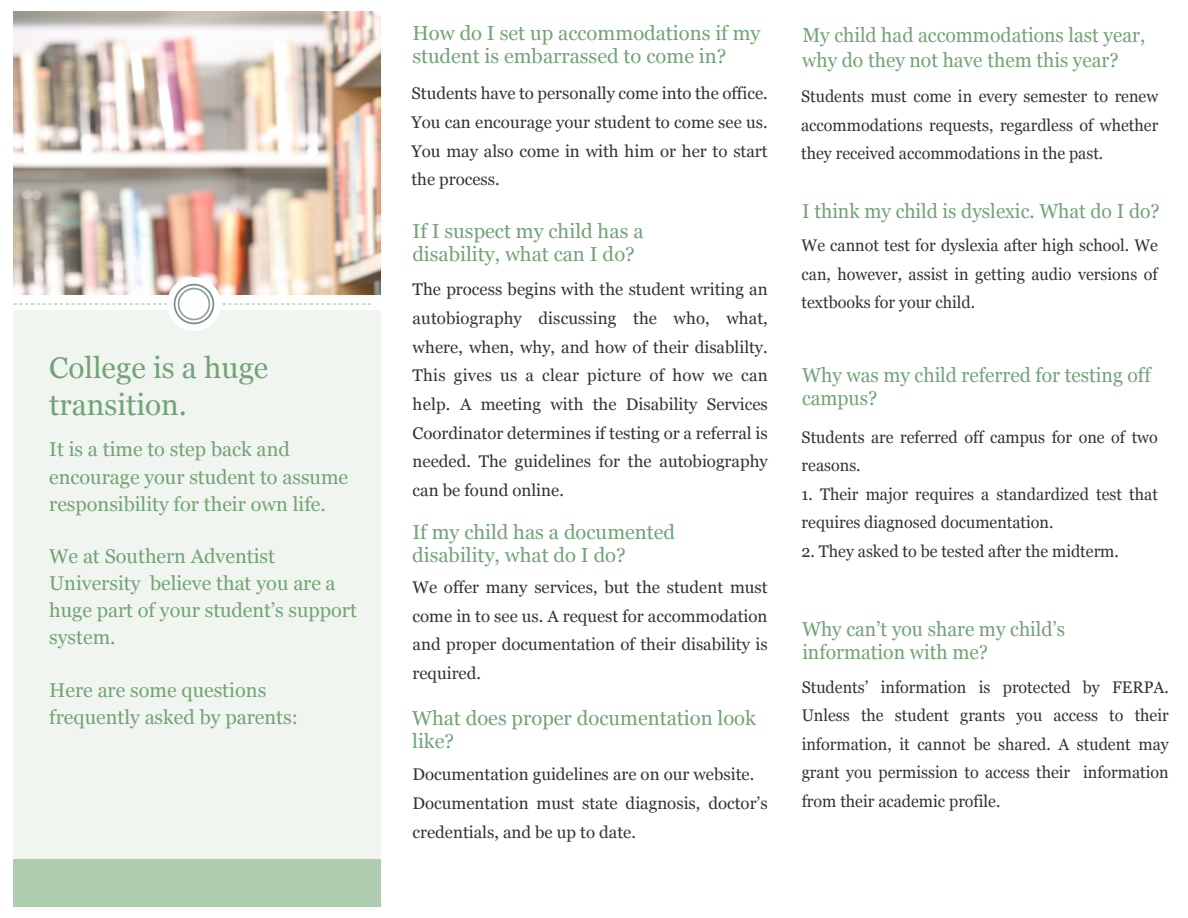
<style>
.page{position:relative;width:1188px;height:918px;background:#fff}
.page>*{position:absolute;margin:0;border:0;box-sizing:border-box;transform-origin:0 0}
.t1{font:29.85px/37.2px "Georgia";color:#72a376}
.t2{font:20.25px/23.1px "Georgia";color:#72a376}
.t3{font:20.1px/23px "Georgia";color:#72a376;scale:.96 1}
.t4{font:19.95px/27.2px "Georgia";color:#72a376}
.t5{font:16.8px/28.7px "Georgia";color:#333;text-align:justify}
.t6{font:16.8px/28.5px "Georgia";color:#333;text-align:justify;scale:.96 1}
</style>
<div class="page">
<div style="left:13px;top:311px;width:368px;height:596px;background:#f0f5f0"></div>
<img style="left:13px;top:11px;width:368px;height:284px">
<svg style="left:13px;top:277px;width:359px;height:54px"></svg>
<div style="left:13px;top:859px;width:368px;height:48px;background:#b0ccb0"></div>
<h1 class="t1" style="left:49px;top:348px;width:220px">College is a huge transition.</h1>
<p class="t4" style="left:49px;top:435px;width:301px">It is a time to step back and encourage your student to assume responsibility for their own life.</p>
<p class="t4" style="left:49px;top:542px;width:309px">We at Southern Adventist<br>University believe that you are a huge part of your student’s support system.</p>
<p class="t4" style="left:49px;top:676px;width:250px">Here are some questions frequently asked by parents:</p>
<p class="t2" style="left:413px;top:21px;width:349px">How do I set up accommodations if my student is embarrassed to come in?</p>
<p class="t5" style="left:411px;top:78px;width:358px">Students have to personally come into the office.<br>You can encourage your student to come see us.<br>You may also come in with him or her to start the process.</p>
<p class="t2" style="left:412px;top:218px;width:233px">If I suspect my child has a disability, what can I do?</p>
<p class="t5" style="left:413px;top:274px;width:357px">The process begins with the student writing an autobiography discussing the who, what, where, when, why, and how of their disablilty.<br>This gives us a clear picture of how we can help. A meeting with the Disability Services Coordinator determines if testing or a referral is needed. The guidelines for the autobiography can be found online.</p>
<p class="t2" style="left:412px;top:520px;width:264px">If my child has a documented disability, what do I do?</p>
<p class="t5" style="left:413px;top:572px;width:357px">We offer many services, but the student must come in to see us. A request for accommodation and proper documentation of their disability is required.</p>
<p class="t2" style="left:412px;top:706px;width:345px">What does proper documentation look like?</p>
<p class="t5" style="left:413px;top:760px;width:357px;text-align:left">Documentation guidelines are on our website.<br>Documentation must state diagnosis, doctor’s credentials, and be up to date.</p>
<p class="t3" style="left:802px;top:21px;width:359px;line-height:25.2px">My child had accommodations last year, why do they not have them this year?</p>
<p class="t6" style="left:801px;top:82px;width:374px">Students must come in every semester to renew accommodations requests, regardless of whether they received accommodations in the past.</p>
<p class="t3" style="left:802px;top:199px;width:374px">I think my child is dyslexic. What do I do?</p>
<p class="t6" style="left:802px;top:231px;width:373px">We cannot test for dyslexia after high school. We can, however, assist in getting audio versions of textbooks for your child.</p>
<p class="t3" style="left:802px;top:363px;width:365px">Why was my child referred for testing off campus?</p>
<p class="t6" style="left:802px;top:422px;width:373px">Students are referred off campus for one of two reasons.</p>
<p class="t6" style="left:802px;top:479px;width:373px">1. Their major requires a standardized test that requires diagnosed documentation.</p>
<p class="t6" style="left:802px;top:536px;width:332px">2. They asked to be tested after the midterm.</p>
<p class="t3" style="left:802px;top:617px;width:276px">Why can’t you share my child’s information with me?</p>
<p class="t6" style="left:802px;top:672px;width:384px">Students’ information is protected by FERPA.<br>Unless the student grants you access to their information, it cannot be shared. A student may grant you permission to access their information from their academic profile.</p>
</div>
